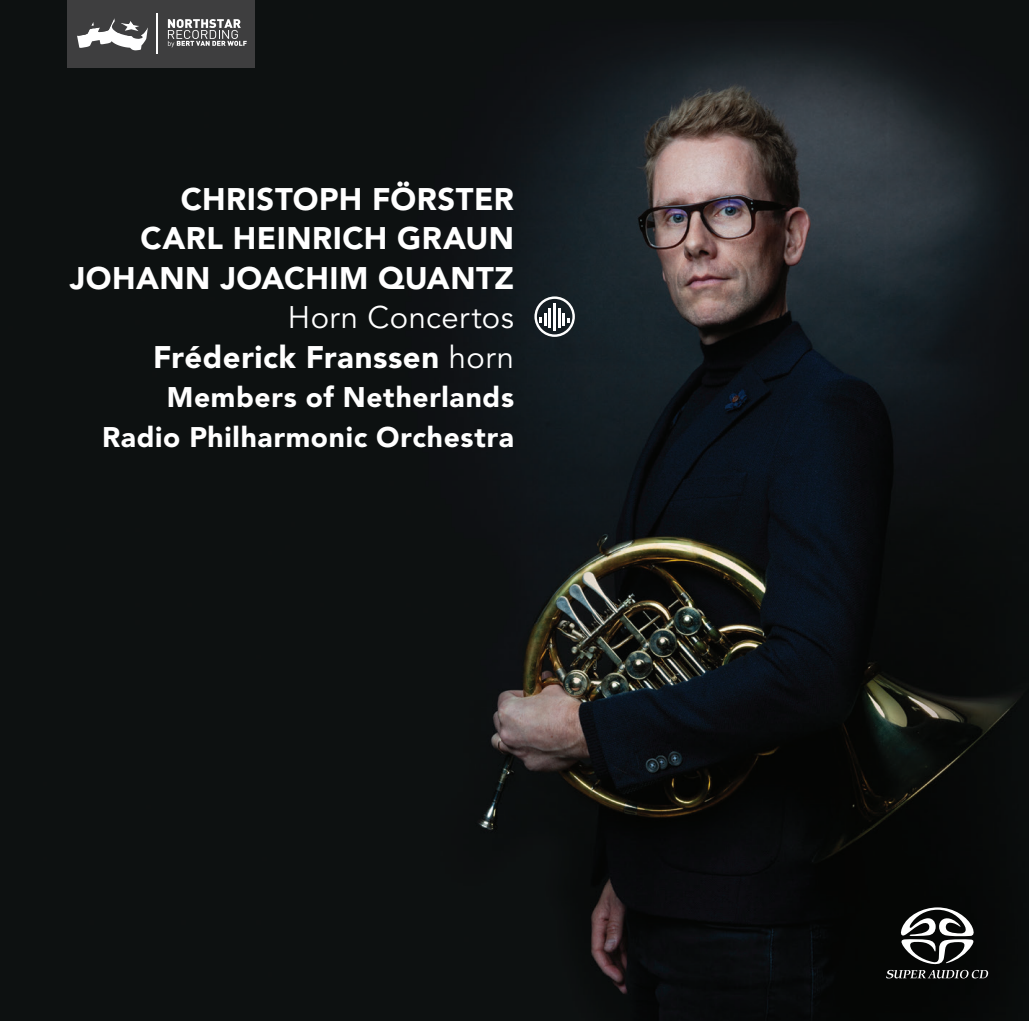
<style>
.page{position:relative;width:1029px;height:1021px;background:#fff}
.page>*{position:absolute;margin:0;border:0;box-sizing:border-box;transform-origin:0 0}
.t1{font:900 30.9px "Avenir LT Std";letter-spacing:.015em;color:#fff}
.t2{font:30.9px "Avenir LT Std";letter-spacing:.015em;color:#fff}
.t3{font:900 28.2px "Avenir LT Std";letter-spacing:.025em;color:#fff}
.s1{font-weight:400}
</style>
<div class="page">
<img style="left:0;top:0;width:1029px;height:1020px">
<svg style="left:534px;top:296px;width:41px;height:41px"></svg>
<hr style="left:553px;top:303px;width:3px;height:27px;background:#fff">
<svg style="left:886px;top:907px;width:102px;height:71px"></svg>
<div style="left:68px;top:0;width:187px;height:67px;background:#3e3e3f"></div>
<svg style="left:168px;top:19px;width:79px;height:28px"></svg>
<hr style="left:156px;top:13px;width:1px;height:41px;background:#fff">
<svg style="left:77px;top:18px;width:71px;height:32px"></svg>
<p class="t1" style="left:181px;top:180px;width:335px">CHRISTOPH FÖRSTER</p>
<p class="t1" style="left:140px;top:220px;width:375px">CARL HEINRICH GRAUN</p>
<p class="t1" style="left:70px;top:259px;width:446px">JOHANN JOACHIM QUANTZ</p>
<p class="t2" style="left:288px;top:300px;width:228px">Horn Concertos</p>
<p class="t1" style="left:153px;top:338px;width:362px">Fréderick Franssen <span class="s1">horn</span></p>
<p class="t3" style="left:167px;top:380px;width:349px">Members of Netherlands</p>
<p class="t3" style="left:102px;top:420px;width:413px">Radio Philharmonic Orchestra</p>
</div>
